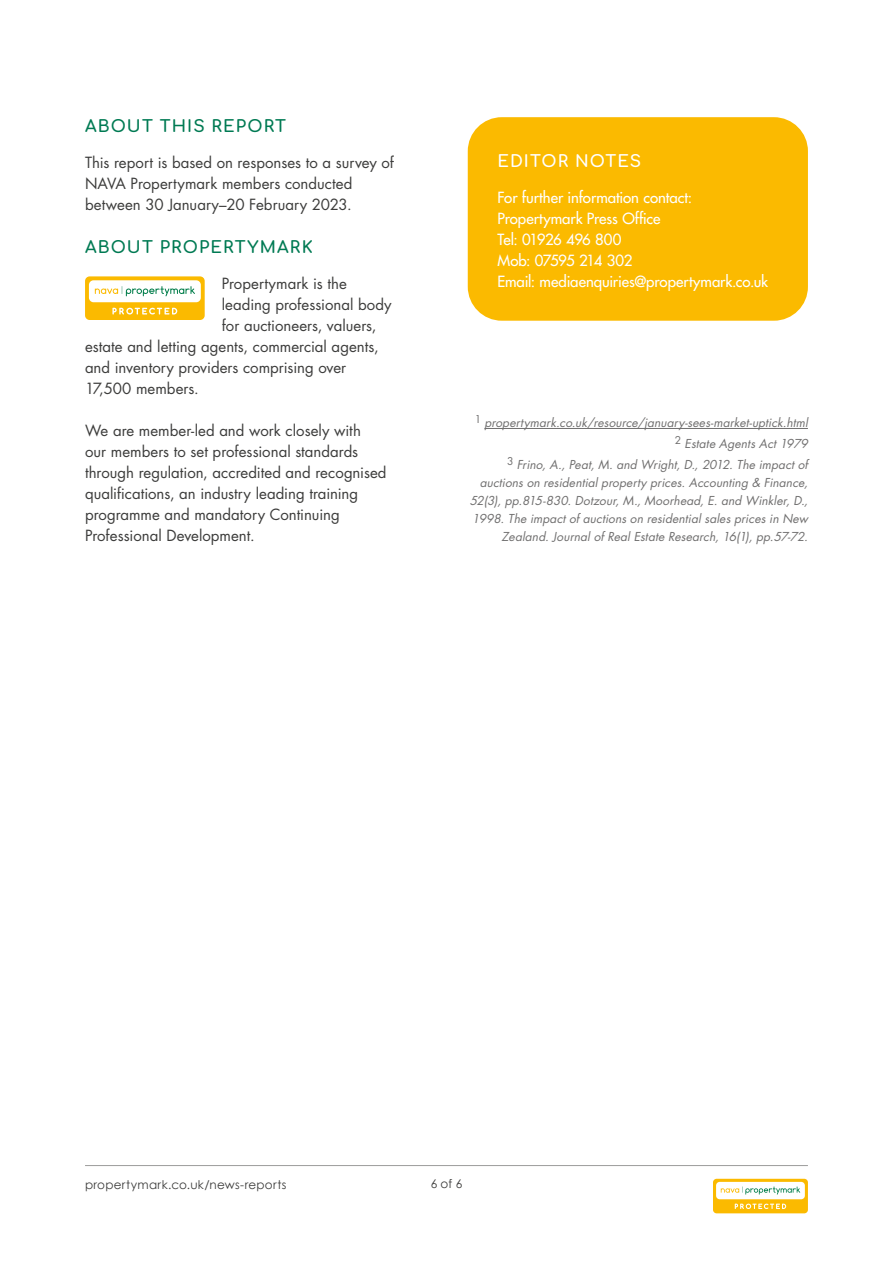
<style>
.page{position:relative;width:893px;height:1263px;background:#fff}
.page>*{position:absolute;margin:0;border:0;box-sizing:border-box;transform-origin:0 0}
.t1{font:700 16.5px "Comfortaa";letter-spacing:.07em;color:#007a53}
.t2{font:700 16.5px "Comfortaa";letter-spacing:.065em;color:#fff}
.t3{font:15px/21px "Futura Std";color:#3c3c3b}
.t4{font:500 15px/21px "Futura Std";letter-spacing:-.005em;color:#fff}
.t5{font:italic 12px/18px "Futura Std";color:#706f6f;text-align:right}
.t6{font:12px "Century Gothic";letter-spacing:.02em;color:#3c3c3b}
</style>
<div class="page">
<hr style="left:85px;top:1165px;width:723px;height:1px;background:#9d9d9c">
<svg style="left:713px;top:1179px;width:95px;height:34px"></svg>
<svg style="left:85px;top:276px;width:120px;height:44px"></svg>
<div style="left:468px;top:117px;width:340px;height:204px;background:#fbba00;border-radius:34px"></div>
<hr style="left:484px;top:428px;width:324px;height:1px;background:#706f6f">
<p class="t1" style="left:85px;top:111px;width:203px">ABOUT THIS REPORT</p>
<p class="t3" style="left:85px;top:152px;width:310px">This report is based on responses to a survey of<br>NAVA Propertymark members conducted between 30 January–20 February 2023.</p>
<p class="t1" style="left:85px;top:232px;width:229px">ABOUT PROPERTYMARK</p>
<p class="t3" style="left:222px;top:273px;width:127px">Propertymark is the</p>
<p class="t3" style="left:222px;top:294px;width:171px">leading professional body</p>
<p class="t3" style="left:222px;top:315px;width:156px">for auctioneers, valuers,</p>
<p class="t3" style="left:85px;top:336px;width:295px">estate and letting agents, commercial agents,</p>
<p class="t3" style="left:85px;top:357px;width:263px">and inventory providers comprising over</p>
<p class="t3" style="left:85px;top:378px;width:115px">17,500 members.</p>
<p class="t3" style="left:85px;top:420px;width:303px">We are member-led and work closely with<br>our members to set professional standards through regulation, accredited and recognised qualifications, an industry leading training programme and mandatory Continuing Professional Development.</p>
<p class="t2" style="left:497px;top:146px;width:145px">EDITOR NOTES</p>
<p class="t4" style="left:497px;top:187px;width:272px">For further information contact:<br>Propertymark Press Office<br>Tel: 01926 496 800<br>Mob: 07595 214 302<br>Email: mediaenquiries@propertymark.co.uk</p>
<p class="t5" style="left:475px;top:412px;width:337px;line-height:21px"><sup>1</sup> propertymark.co.uk/resource/january-sees-market-uptick.html<br><sup>2</sup> Estate Agents Act 1979<br><sup>3</sup> Frino, A., Peat, M. and Wright, D., 2012. The impact of</p>
<p class="t5" style="left:470px;top:474px;width:342px">auctions on residential property prices. Accounting &amp; Finance, 52(3), pp.815-830. Dotzour, M., Moorhead, E. and Winkler, D., 1998. The impact of auctions on residential sales prices in New Zealand. Journal of Real Estate Research, 16(1), pp.57-72.</p>
<p class="t6" style="left:85px;top:1176px;width:203px">propertymark.co.uk/news-reports</p>
<p class="t6" style="left:431px;top:1175px;width:33px">6 of 6</p>
</div>
